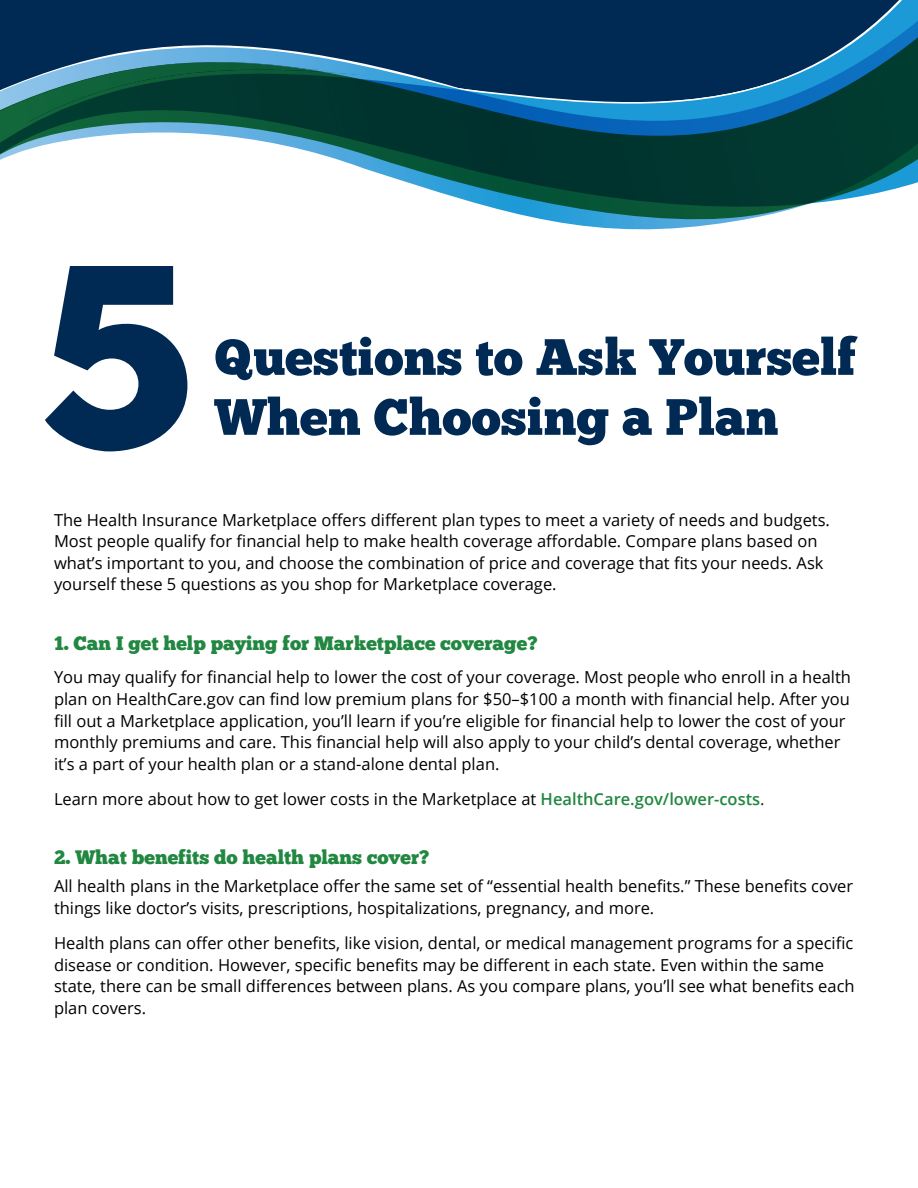
<style>
.page{position:relative;width:918px;height:1188px;background:#fff}
.page>*{position:absolute;margin:0;border:0;box-sizing:border-box;transform-origin:0 0}
.t1{font:260.55px "Chunk Five";color:#002953}
.t2{font:51px/60px "Chunk Five";color:#002953}
.t3{font:19.5px "Chunk Five";color:#218741}
.t4{font:16.5px/21.6px "Open Sans";color:#000}
.s1{font-weight:600;color:#218741}
.s2{color:#231f20}
</style>
<div class="page">
<svg style="left:541px;top:219px;width:206px;height:11px"></svg>
<svg style="left:490px;top:207px;width:308px;height:12px;background:#3d8b90"></svg>
<svg style="left:0;top:0;width:918px;height:207px;background:#2f6174"></svg>
<h1 class="t1" style="left:41px;top:202px;width:152px">5</h1>
<h1 class="t2" style="left:215px;top:327px;width:643px">Questions to Ask Yourself<br>When Choosing a Plan</h1>
<p class="t4" style="left:54px;top:508px;width:778px">The Health Insurance Marketplace offers different plan types to meet a variety of needs and budgets.<br>Most people qualify for financial help to make health coverage affordable. Compare plans based on what’s important to you, and choose the combination of price and coverage that fits your needs. Ask yourself these 5 questions as you shop for Marketplace coverage.</p>
<h2 class="t3" style="left:54px;top:631px;width:485px">1. Can I get help paying for Marketplace coverage?</h2>
<p class="t4" style="left:54px;top:666px;width:798px">You may qualify for financial help to lower the cost of your coverage. Most people who enroll in a health plan on HealthCare.gov can find low premium plans for $50–$100 a month with financial help. After you fill out a Marketplace application, you’ll learn if you’re eligible for financial help to lower the cost of your monthly premiums and care. This financial help will also apply to your child’s dental coverage, whether it’s a part of your health plan or a stand-alone dental plan.</p>
<p class="t4" style="left:54px;top:788px;width:712px">Learn more about how to get lower costs in the Marketplace at <span class="s1">HealthCare.gov/lower-costs</span><span class="s2">.</span></p>
<h2 class="t3" style="left:54px;top:846px;width:377px">2. What benefits do health plans cover?</h2>
<p class="t4" style="left:54px;top:875px;width:801px">All health plans in the Marketplace offer the same set of “essential health benefits.” These benefits cover things like doctor’s visits, prescriptions, hospitalizations, pregnancy, and more.</p>
<p class="t4" style="left:54px;top:932px;width:802px">Health plans can offer other benefits, like vision, dental, or medical management programs for a specific disease or condition. However, specific benefits may be different in each state. Even within the same state, there can be small differences between plans. As you compare plans, you’ll see what benefits each plan covers.</p>
</div>
